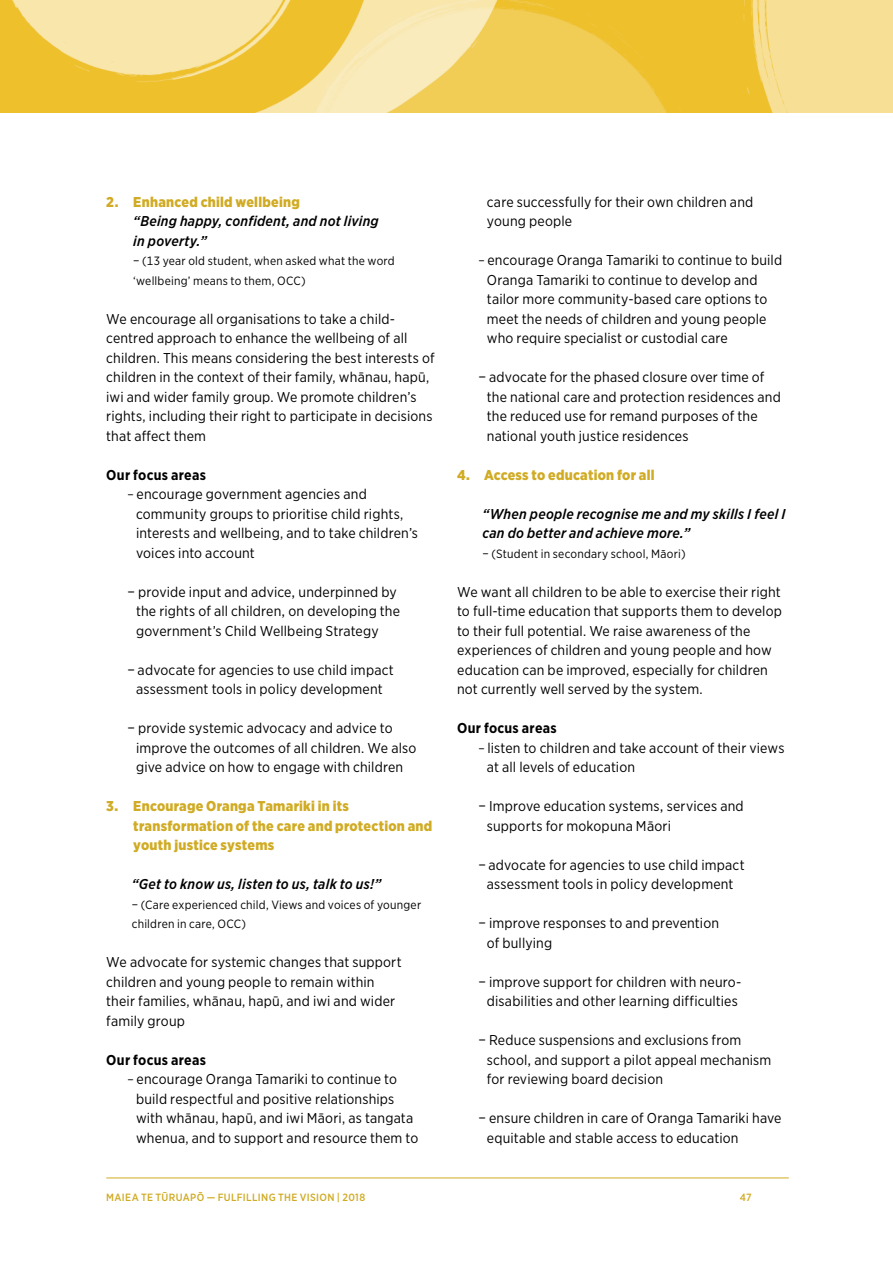
<style>
.page{position:relative;width:893px;height:1263px;background:#fff}
.page>*{position:absolute;margin:0;border:0;box-sizing:border-box;transform-origin:0 0}
.t1{font:14.25px/19.5px "Gotham Narrow";letter-spacing:.01em;color:#000}
.t2{font:italic 500 14.25px/19.5px "Gotham Narrow";letter-spacing:.015em;color:#000}
.t3{font:900 14.25px/19.5px "Gotham Narrow";letter-spacing:.02em;color:#d0ab23}
.t4{font:700 14.25px "Gotham Narrow";letter-spacing:.02em;color:#000}
.t5{font:12px/19.5px "Gotham Narrow";letter-spacing:.02em;color:#000}
.t6{font:500 10.5px "Gotham Narrow";letter-spacing:.035em;color:#d0ab23}
.s1{font-size:12px}
</style>
<div class="page">
<hr style="left:106px;top:1178px;width:683px;height:1px;background:#d0ab23">
<img style="left:0;top:0;width:893px;height:113px">
<p class="t3" style="left:106px;top:192px;width:195px">2. Enhanced child wellbeing</p>
<p class="t2" style="left:133px;top:211px;width:247px">“Being happy, confident, and not living in poverty.”</p>
<p class="t5" style="left:133px;top:251px;width:263px">− (13 year old student, when asked what the word ‘wellbeing’ means to them, OCC)</p>
<p class="t1" style="left:106px;top:309px;width:330px">We encourage all organisations to take a child&shy;centred approach to enhance the wellbeing of all children. This means considering the best interests of children in the context of their family, whānau, hapū, iwi and wider family group. We promote children’s rights, including their right to participate in decisions that affect them</p>
<p class="t4" style="left:106px;top:465px;width:101px">Our focus areas</p>
<p class="t1" style="left:128px;top:484px;width:241px"><span class="s1">−</span> encourage government agencies and</p>
<p class="t1" style="left:136px;top:504px;width:269px">community groups to prioritise child rights,</p>
<p class="t1" style="left:136px;top:523px;width:283px">interests and wellbeing, and to take children’s</p>
<p class="t1" style="left:136px;top:543px;width:120px">voices into account</p>
<p class="t1" style="left:136px;top:582px;width:266px;text-indent:-9px">− provide input and advice, underpinned by the rights of all children, on developing the government’s Child Wellbeing Strategy</p>
<p class="t1" style="left:128px;top:660px;width:268px;text-align:center">− advocate for agencies to use child impact assessment tools in policy development</p>
<p class="t1" style="left:136px;top:718px;width:282px;text-indent:-9px">− provide systemic advocacy and advice to improve the outcomes of all children. We also give advice on how to engage with children</p>
<p class="t3" style="left:133px;top:796px;width:300px;text-indent:-27px">3. Encourage Oranga Tamariki in its transformation of the care and protection and youth justice systems</p>
<p class="t2" style="left:132px;top:874px;width:251px">“Get to know us, listen to us, talk to us!”</p>
<p class="t5" style="left:132px;top:894px;width:291px">− (Care experienced child, Views and voices of younger children in care, OCC)</p>
<p class="t1" style="left:106px;top:952px;width:297px">We advocate for systemic changes that support children and young people to remain within their families, whānau, hapū, and iwi and wider family group</p>
<p class="t4" style="left:106px;top:1050px;width:101px">Our focus areas</p>
<p class="t1" style="left:128px;top:1069px;width:271px"><span class="s1">−</span> encourage Oranga Tamariki to continue to</p>
<p class="t1" style="left:136px;top:1089px;width:260px">build respectful and positive relationships</p>
<p class="t1" style="left:136px;top:1108px;width:279px">with whānau, hapū, and iwi Māori, as tangata</p>
<p class="t1" style="left:136px;top:1128px;width:284px">whenua, and to support and resource them to</p>
<p class="t1" style="left:487px;top:192px;width:268px">care successfully for their own children and young people</p>
<p class="t1" style="left:487px;top:250px;width:297px;text-indent:-9px"><span class="s1">−</span> encourage Oranga Tamariki to continue to build Oranga Tamariki to continue to develop and tailor more community-based care options to meet the needs of children and young people who require specialist or custodial care</p>
<p class="t1" style="left:487px;top:367px;width:296px;text-indent:-9px">− advocate for the phased closure over time of the national care and protection residences and the reduced use for remand purposes of the national youth justice residences</p>
<p class="t3" style="left:457px;top:465px;width:199px">4. Access to education for all</p>
<p class="t2" style="left:483px;top:504px;width:304px">“When people recognise me and my skills I feel I can do better and achieve more.”</p>
<p class="t5" style="left:483px;top:543px;width:204px">− (Student in secondary school, Māori)</p>
<p class="t1" style="left:457px;top:582px;width:326px">We want all children to be able to exercise their right to full-time education that supports them to develop to their full potential. We raise awareness of the experiences of children and young people and how education can be improved, especially for children not currently well served by the system.</p>
<p class="t4" style="left:457px;top:719px;width:101px">Our focus areas</p>
<p class="t1" style="left:478px;top:738px;width:308px"><span class="s1">−</span> listen to children and take account of their views</p>
<p class="t1" style="left:487px;top:757px;width:150px">at all levels of education</p>
<p class="t1" style="left:487px;top:796px;width:258px;text-indent:-9px">− Improve education systems, services and supports for mokopuna Māori</p>
<p class="t1" style="left:478px;top:855px;width:268px;text-align:center">− advocate for agencies to use child impact assessment tools in policy development</p>
<p class="t1" style="left:487px;top:913px;width:234px;text-indent:-9px">− improve responses to and prevention of bullying</p>
<p class="t1" style="left:478px;top:972px;width:264px;text-align:center">− improve support for children with neuro&shy;disabilities and other learning difficulties</p>
<p class="t1" style="left:487px;top:1030px;width:286px;text-indent:-9px">− Reduce suspensions and exclusions from school, and support a pilot appeal mechanism for reviewing board decision</p>
<p class="t1" style="left:487px;top:1108px;width:296px;text-indent:-9px">− ensure children in care of Oranga Tamariki have equitable and stable access to education</p>
<p class="t6" style="left:106px;top:1191px;width:260px">MAIEA TE TŪRUAPŌ — FULFILLING THE VISION | 2018</p>
<p class="t6" style="left:740px;top:1191px;width:13px">47</p>
</div>
